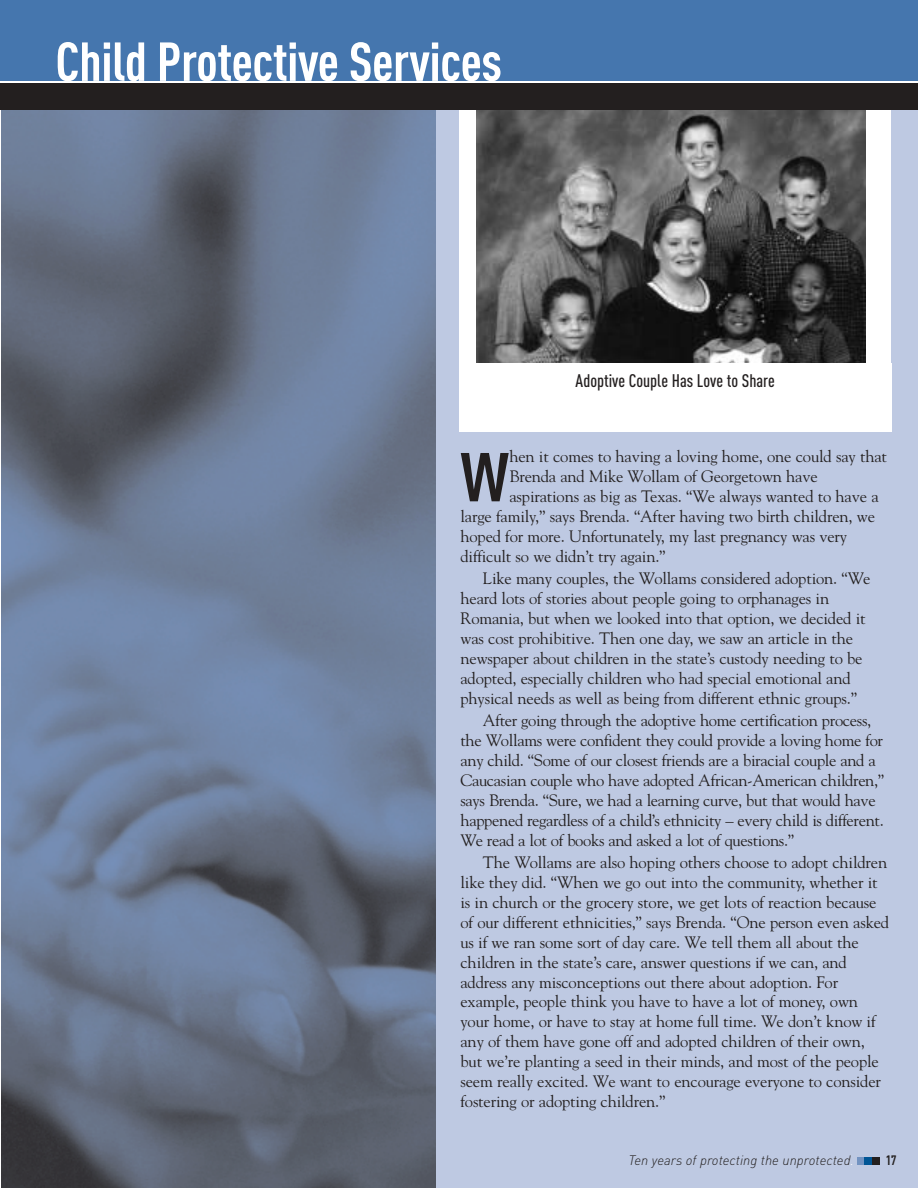
<style>
.page{position:relative;width:918px;height:1188px;background:#fff}
.page>*{position:absolute;margin:0;border:0;box-sizing:border-box;transform-origin:0 0}
.t1{font:700 67.95px "DIN Cond";color:#231f1f}
.t2{font:700 54px "DIN Cond";letter-spacing:-.01em;color:#fff}
.t3{font:500 18px "DIN Cond";color:#231f1f}
.t4{font:16.5px/19.8px "Goudy";letter-spacing:-.01em;color:#231f1f}
.t5{font:italic 300 13.5px "DIN";color:#231f1f}
.t6{font:700 13.5px "DIN Cond";color:#231f1f}
.s1{color:#fff}
</style>
<div class="page">
<img style="left:1px;top:110px;width:436px;height:1078px">
<div style="left:0;top:0;width:918px;height:81px;background:#4576ae"></div>
<div style="left:437px;top:110px;width:481px;height:1078px;background:#bec9e2"></div>
<div style="left:459px;top:108px;width:432px;height:255px;background:#fff"></div>
<img style="left:476px;top:110px;width:390px;height:253px">
<div style="left:459px;top:363px;width:432px;height:69px;background:#fff"></div>
<div style="left:857px;top:1157px;width:8px;height:8px;background:#7393c1"></div>
<div style="left:872px;top:1157px;width:8px;height:8px;background:#231f1f"></div>
<div style="left:865px;top:1157px;width:7px;height:8px;background:#005595"></div>
<div style="left:0;top:83px;width:918px;height:27px;background:#231f1f"></div>
<h2 class="t2" style="left:56px;top:42px;width:448px">Child Protective Services</h2>
<p class="t3" style="left:576px;top:374px;width:201px">Adoptive Couple Has Love to Share</p>
<h1 class="t1" style="left:460px;top:453px;width:50px">W</h1>
<p class="t4" style="left:509px;top:448px;width:379px">hen it comes to having a loving home, one could say that</p>
<p class="t4" style="left:509px;top:468px;width:310px">Brenda and Mike Wollam of Georgetown have</p>
<p class="t4" style="left:509px;top:488px;width:371px">aspirations as big as Texas. “We always wanted to have a</p>
<p class="t4" style="left:461px;top:508px;width:416px">large family,” says Brenda. “After having two birth children, we</p>
<p class="t4" style="left:461px;top:527px;width:388px">hoped for more. Unfortunately, my last pregnancy was very</p>
<p class="t4" style="left:461px;top:547px;width:207px">difficult so we didn’t try again.”</p>
<p class="t4" style="left:461px;top:570px;width:412px;text-indent:22px">Like many couples, the Wollams considered adoption. “We heard lots of stories about people going to orphanages in Romania, but when we looked into that option, we decided it was cost prohibitive. Then one day, we saw an article in the newspaper about children in the state’s custody needing to be adopted, especially children who had special emotional and physical needs as well as being from different ethnic groups.”</p>
<p class="t4" style="left:461px;top:712px;width:425px;text-indent:22px">After going through the adoptive home certification process, the Wollams were confident they could provide a loving home for any child. “Some of our closest friends are a biracial couple and a Caucasian couple who have adopted African-American children,” says Brenda. “Sure, we had a learning curve, but that would have happened regardless of a child’s ethnicity – every child is different.<br>We read a lot of books and asked a lot of questions.”</p>
<p class="t4" style="left:461px;top:854px;width:430px;text-indent:22px">The Wollams are also hoping others choose to adopt children like they did. “When we go out into the community, whether it is in church or the grocery store, we get lots of reaction because of our different ethnicities,” says Brenda. “One person even asked us if we ran some sort of day care. We tell them all about the children in the state’s care, answer questions if we can, and address any misconceptions out there about adoption. For example, people think you have to have a lot of money, own your home, or have to stay at home full time. We don’t know if any of them have gone off and adopted children of their own, but we’re planting a seed in their minds, and most of the people seem really excited. We want to encourage everyone to consider fostering or adopting children.”</p>
<p class="t5" style="left:629px;top:1156px;width:227px">Ten years of protecting the unprotected<span class="s1">.</span></p>
<p class="t6" style="left:886px;top:1155px;width:12px">17</p>
</div>
